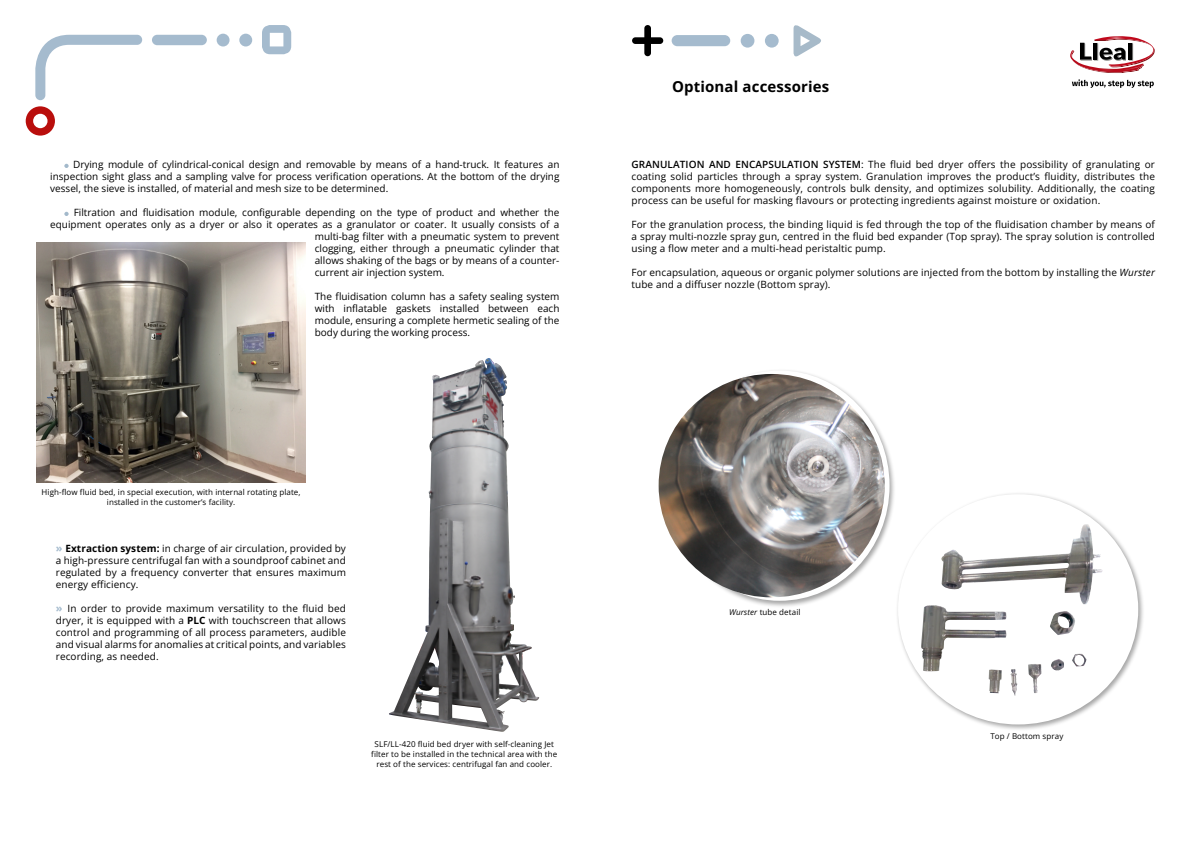
<style>
.page{position:relative;width:1191px;height:842px;background:#fff}
.page>*{position:absolute;margin:0;border:0;box-sizing:border-box;transform-origin:0 0}
.TEXT_TAULES{font:700 15px "Open Sans";letter-spacing:.01em;color:#000}
.Lista{font:10px/12px "Open Sans";color:#000;text-align:justify}
.TÍTULOS{font:10px/12px "Open Sans";letter-spacing:.01em;color:#000;text-align:justify}
.TEXT_TAULES-2{font:8px/10px "Open Sans";letter-spacing:.01em;color:#000;text-align:center}
.s1{font-weight:700;font-size:11px;color:#a5bbce}
.s2{font-weight:700}
.s3{font-weight:600}
.s4{font-style:italic}
</style>
<div class="page">
<svg style="left:26px;top:106px;width:29px;height:30px"></svg>
<svg style="left:262px;top:25px;width:29px;height:29px"></svg>
<svg style="left:35px;top:35px;width:107px;height:65px"></svg>
<div style="left:152px;top:35px;width:55px;height:10px;background:#a5bbce;border-radius:5px"></div>
<div style="left:217px;top:34px;width:12px;height:13px;background:#a5bbce;border-radius:50%"></div>
<div style="left:239px;top:34px;width:13px;height:13px;background:#a5bbce;border-radius:50%"></div>
<svg style="left:1072px;top:79px;width:81px;height:9px"></svg>
<svg style="left:1070px;top:36px;width:84px;height:37px"></svg>
<svg style="left:793px;top:25px;width:28px;height:32px"></svg>
<svg style="left:632px;top:25px;width:31px;height:31px"></svg>
<div style="left:671px;top:35px;width:59px;height:11px;background:#a5bbce;border-radius:6px"></div>
<div style="left:740px;top:34px;width:14px;height:14px;background:#a5bbce;border-radius:50%"></div>
<div style="left:765px;top:34px;width:13px;height:14px;background:#a5bbce;border-radius:50%"></div>
<svg style="left:64px;top:164px;width:5px;height:4px"></svg>
<svg style="left:64px;top:212px;width:5px;height:4px"></svg>
<img style="left:36px;top:242px;width:270px;height:240px">
<img style="left:389px;top:358px;width:150px;height:374px">
<div style="left:895px;top:492px;width:250px;height:239px;background:#000;opacity:.35"></div>
<div style="left:898px;top:494px;width:240px;height:230px;background:#fff;border-radius:50%"></div>
<img style="left:921px;top:524px;width:182px;height:147px">
<div style="left:667px;top:368px;width:229px;height:239px;background:#000;opacity:.35"></div>
<img style="left:658px;top:374px;width:226px;height:223px">
<p class="Lista" style="left:50px;top:158px;width:511px;text-indent:23px">Drying module of cylindrical-conical design and removable by means of a hand-truck. It features an inspection sight glass and a sampling valve for process verification operations. At the bottom of the drying vessel, the sieve is installed, of material and mesh size to be determined.</p>
<p class="Lista" style="left:74px;top:206px;width:487px">Filtration and fluidisation module, configurable depending on the type of product and whether the</p>
<p class="Lista" style="left:50px;top:218px;width:511px">equipment operates only as a dryer or also it operates as a granulator or coater. It usually consists of a</p>
<p class="Lista" style="left:315px;top:230px;width:246px">multi-bag filter with a pneumatic system to prevent</p>
<p class="Lista" style="left:315px;top:242px;width:246px">clogging, either through a pneumatic cylinder that</p>
<p class="Lista" style="left:315px;top:254px;width:246px">allows shaking of the bags or by means of a counter-</p>
<p class="Lista" style="left:315px;top:266px;width:131px">current air injection system.</p>
<p class="Lista" style="left:315px;top:290px;width:246px">The fluidisation column has a safety sealing system with inflatable gaskets installed between each module, ensuring a complete hermetic sealing of the body during the working process.</p>
<p class="TEXT_TAULES-2" style="left:42px;top:486px;width:260px">High-flow fluid bed, in special execution, with internal rotating plate, installed in the customer’s facility.</p>
<p class="Lista" style="left:56px;top:542px;width:291px"><span class="s1">»</span> <span class="s2">Extraction system:</span> in charge of air circulation, provided by a high-pressure centrifugal fan with a soundproof cabinet and regulated by a frequency converter that ensures maximum energy efficiency.</p>
<p class="Lista" style="left:56px;top:602px;width:292px"><span class="s1">»</span> In order to provide maximum versatility to the fluid bed dryer, it is equipped with a <span class="s2">PLC</span> with touchscreen that allows control and programming of all process parameters, audible and visual alarms for anomalies at critical points, and variables recording, as needed.</p>
<p class="TEXT_TAULES-2" style="left:371px;top:739px;width:188px">SLF/LL-420 fluid bed dryer with self-cleaning Jet filter to be installed in the technical area with the rest of the services: centrifugal fan and cooler.</p>
<p class="TEXT_TAULES" style="left:672px;top:77px;width:159px">Optional accessories</p>
<p class="TÍTULOS" style="left:631px;top:158px;width:525px"><span class="s3">GRANULATION AND ENCAPSULATION SYSTEM</span>: The fluid bed dryer offers the possibility of granulating or coating solid particles through a spray system. Granulation improves the product’s fluidity, distributes the components more homogeneously, controls bulk density, and optimizes solubility. Additionally, the coating process can be useful for masking flavours or protecting ingredients against moisture or oxidation.</p>
<p class="TÍTULOS" style="left:631px;top:218px;width:525px">For the granulation process, the binding liquid is fed through the top of the fluidisation chamber by means of a spray multi-nozzle spray gun, centred in the fluid bed expander (Top spray). The spray solution is controlled using a flow meter and a multi-head peristaltic pump.</p>
<p class="TÍTULOS" style="left:631px;top:266px;width:525px">For encapsulation, aqueous or organic polymer solutions are injected from the bottom by installing the <span class="s4">Wurster </span>tube and a diffuser nozzle (Bottom spray).</p>
<p class="TEXT_TAULES-2" style="left:729px;top:607px;width:73px"><span class="s4">Wurster</span> tube detail</p>
<p class="TEXT_TAULES-2" style="left:990px;top:731px;width:74px">Top / Bottom spray</p>
</div>
